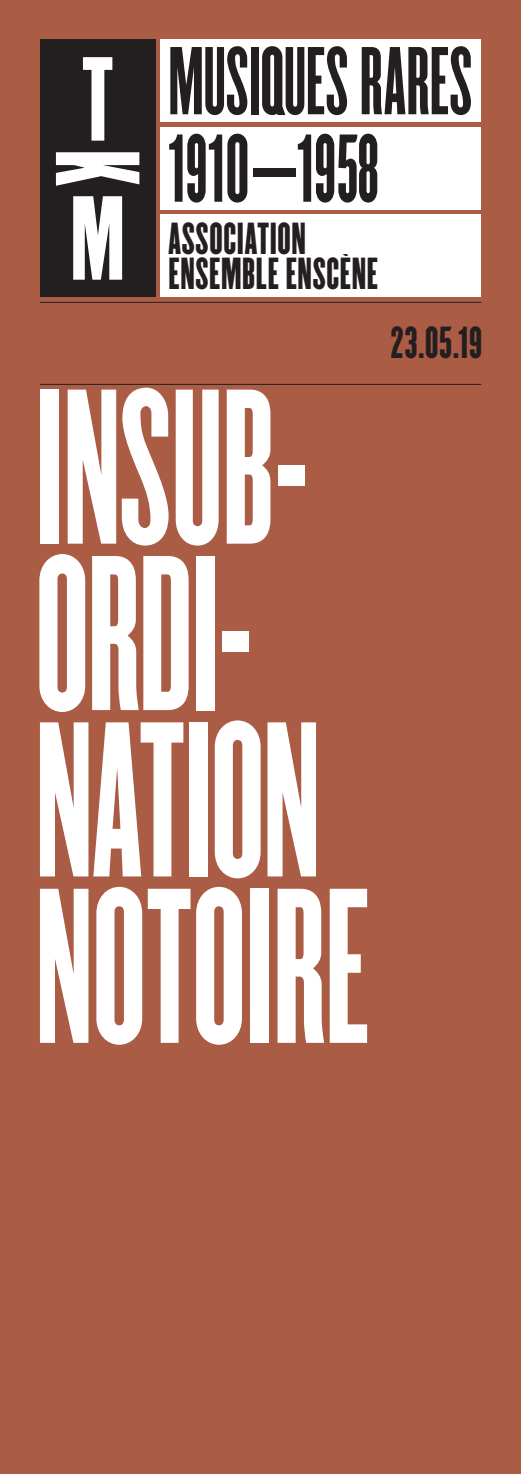
<style>
.page{position:relative;width:521px;height:1474px;background:#fff}
.page>*{position:absolute;margin:0;border:0;box-sizing:border-box;transform-origin:0 0}
.t1{font:192.5px/166.2px "Champion HTF Bantamweight";color:#fff}
.t2{font:84px/87.5px "Champion HTF Bantamweight";letter-spacing:.005em;color:#231f20}
.t3{font:39.2px/35.7px "Champion HTF Featherweight";letter-spacing:.015em;color:#231f20}
.t4{font:13.65px "Champion HTF Featherweight";color:#231f20;scale:2.86 1}
</style>
<div class="page">
<div style="left:0;top:0;width:521px;height:1473px;background:#ab5c45"></div>
<hr style="left:40px;top:384px;width:441px;height:1px;background:#231f20">
<hr style="left:40px;top:302px;width:441px;height:1px;background:#231f20">
<div style="left:40px;top:40px;width:116px;height:257px;background:#231f20"></div>
<svg style="left:56px;top:57px;width:83px;height:223px"></svg>
<div style="left:161px;top:40px;width:320px;height:82px;background:#fff"></div>
<div style="left:161px;top:127px;width:320px;height:83px;background:#fff"></div>
<div style="left:161px;top:215px;width:320px;height:82px;background:#fff"></div>
<svg style="left:262px;top:46px;width:23px;height:69px"></svg>
<h2 class="t2" style="left:168px;top:43px;width:305px">MUSI UES RARES<br>1910–1958</h2>
<p class="t3" style="left:168px;top:222px;width:211px">ASSOCIATION<br>ENSEMBLE ENSCENE</p>
<p class="t4" style="left:342px;top:251px;width:4px">`</p>
<h1 class="t1" style="left:36px;top:397px;width:335px">INSUB-<br>ORDI-<br>NATION<br>NOTOIRE</h1>
<p class="t3" style="left:391px;top:327px;width:93px">23.05.19</p>
</div>
